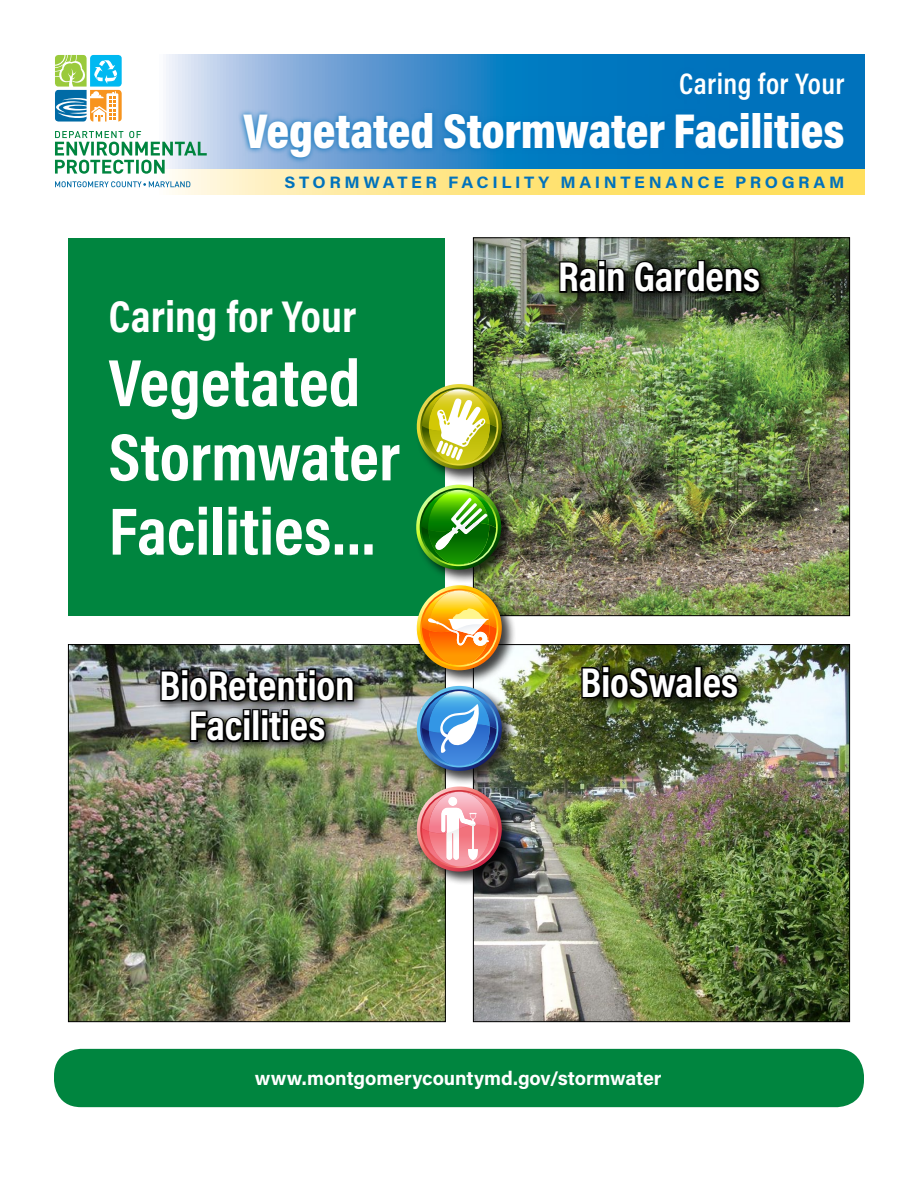
<style>
.page{position:relative;width:918px;height:1188px;background:#fff}
.page>*{position:absolute;margin:0;border:0;box-sizing:border-box;transform-origin:0 0}
.t1{font:700 67.5px/74.2px "Acumin Pro Cond";color:#fff}
.t2{font:900 49.5px "Acumin Pro Cond";letter-spacing:-.005em;color:#fff}
.t3{font:700 45px "Acumin Pro Cond";color:#fff}
.Cover_Subtitles{font:700 42px/40.5px "Acumin Pro Cond";letter-spacing:-.005em;color:#fff;text-align:center}
.t4{font:600 30px "Acumin Pro Cond";letter-spacing:.015em;color:#fff}
.t5{font:700 19.5px "Acumin Pro";color:#fff}
.t6{font:700 16.5px "Acumin Pro";letter-spacing:.205em;color:#0072bc;scale:1.05 1}
</style>
<div class="page">
<svg style="left:166px;top:54px;width:699px;height:116px"></svg>
<svg style="left:238px;top:67px;width:612px;height:97px;fill:#0078bf"></svg>
<svg style="left:55px;top:170px;width:810px;height:24px"></svg>
<svg style="left:55px;top:131px;width:152px;height:43px"></svg>
<svg style="left:55px;top:181px;width:135px;height:6px"></svg>
<svg style="left:55px;top:55px;width:67px;height:67px"></svg>
<img style="left:475px;top:646px;width:373px;height:374px">
<img style="left:70px;top:646px;width:374px;height:374px">
<div style="left:68px;top:238px;width:377px;height:378px;background:#00853f"></div>
<img style="left:475px;top:239px;width:373px;height:375px">
<img style="left:552px;top:253px;width:220px;height:52px">
<svg style="left:558px;top:258px;width:204px;height:37px"></svg>
<div style="left:54px;top:1049px;width:810px;height:58px;background:#00853f;border-radius:27px"></div>
<img style="left:153px;top:662px;width:213px;height:92px">
<img style="left:159px;top:667px;width:197px;height:77px">
<img style="left:574px;top:658px;width:176px;height:52px">
<img style="left:580px;top:644px;width:115px;height:108px">
<div style="left:694px;top:666px;width:8px;height:32px;border:3px solid #000"></div>
<svg style="left:701px;top:672px;width:39px;height:28px"></svg>
<div style="left:415px;top:382px;width:101px;height:101px;background:#000;opacity:.75"></div>
<img style="left:415px;top:384px;width:91px;height:85px">
<div style="left:415px;top:684px;width:101px;height:101px;background:#000;opacity:.75"></div>
<img style="left:413px;top:686px;width:93px;height:85px">
<div style="left:415px;top:785px;width:101px;height:101px;background:#000;opacity:.75"></div>
<img style="left:413px;top:787px;width:89px;height:85px">
<div style="left:415px;top:584px;width:101px;height:101px;background:#000;opacity:.75"></div>
<img style="left:413px;top:585px;width:89px;height:89px">
<div style="left:415px;top:483px;width:101px;height:101px;background:#000;opacity:.75"></div>
<img style="left:415px;top:485px;width:90px;height:89px">
<p class="t4" style="left:679px;top:64px;width:167px">Caring for Your</p>
<p class="t2" style="left:244px;top:99px;width:602px">Vegetated Stormwater Facilities</p>
<p class="t6" style="left:284px;top:171px;width:535px">STORMWATER FACILITY MAINTENANCE PROGRAM</p>
<p class="t3" style="left:109px;top:287px;width:249px">Caring for Your</p>
<p class="t1" style="left:109px;top:344px;width:293px">Vegetated<br>Stormwater<br>Facilities…</p>
<p class="Cover_Subtitles" style="left:558px;top:255px;width:203px">Rain Gardens</p>
<p class="Cover_Subtitles" style="left:159px;top:664px;width:197px">BioRetention<br>Facilities</p>
<p class="Cover_Subtitles" style="left:580px;top:661px;width:159px">BioSwales</p>
<p class="t5" style="left:255px;top:1065px;width:408px">www.montgomerycountymd.gov/stormwater</p>
</div>
